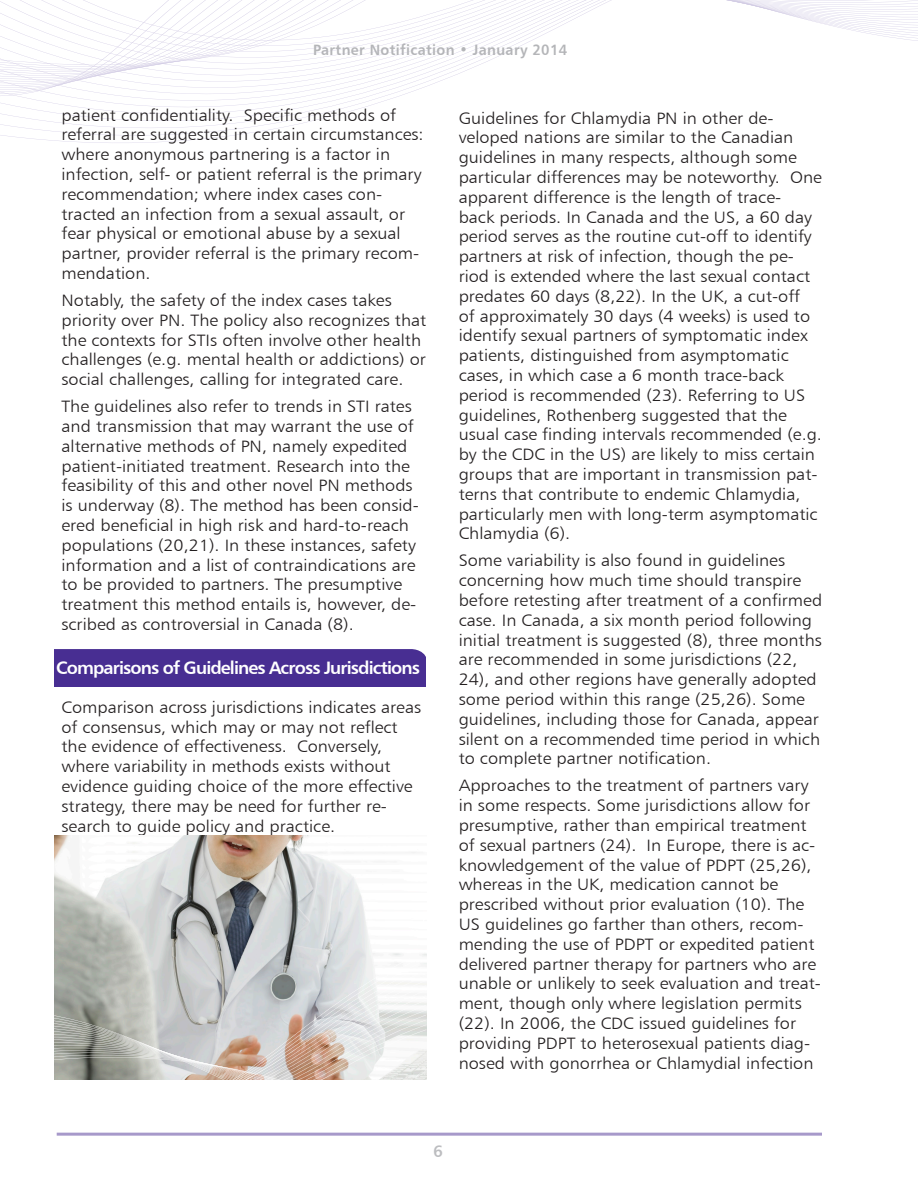
<style>
.page{position:relative;width:918px;height:1188px;background:#fff}
.page>*{position:absolute;margin:0;border:0;box-sizing:border-box;transform-origin:0 0}
.References{font:18px "Humanist 777 BT Bold B";letter-spacing:-.05em;color:#fff}
.PHOTO_CREDIT{font:16.5px/19.8px "Humanist 777 BT Light B";color:#231f20;scale:1.1 1}
.t1{font:16.5px "Humanist 777 BT Bold B";color:#bcbdc0}
.t2{font:15px "Humanist 777 BT Bold B";letter-spacing:.025em;color:#b4b5b8;scale:.95 1}
</style>
<div class="page">
<svg style="left:0;top:86px;width:427px;height:5px"></svg>
<svg style="left:0;top:82px;width:438px;height:4px"></svg>
<svg style="left:0;top:0;width:918px;height:82px"></svg>
<hr style="left:57px;top:1133px;width:765px;height:3px;background:#a799ca">
<img style="left:54px;top:836px;width:372px;height:122px">
<div style="left:54px;top:649px;width:371px;height:38px;background:#482e92"></div>
<svg style="left:54px;top:964px;width:372px;height:116px;background:#c7c5c1"></svg>
<p class="t2" style="left:313px;top:40px;width:269px">Partner Notification • January 2014</p>
<p class="PHOTO_CREDIT" style="left:62px;top:105px;width:331px">patient confidentiality. Specific methods of referral are suggested in certain circumstances: where anonymous partnering is a factor in infection, self- or patient referral is the primary recommendation; where index cases con&shy;tracted an infection from a sexual assault, or fear physical or emotional abuse by a sexual partner, provider referral is the primary recom&shy;mendation.</p>
<p class="PHOTO_CREDIT" style="left:62px;top:290px;width:333px">Notably, the safety of the index cases takes priority over PN. The policy also recognizes that the contexts for STIs often involve other health challenges (e.g. mental health or addictions) or social challenges, calling for integrated care.</p>
<p class="PHOTO_CREDIT" style="left:62px;top:396px;width:326px">The guidelines also refer to trends in STI rates and transmission that may warrant the use of alternative methods of PN, namely expedited patient-initiated treatment. Research into the feasibility of this and other novel PN methods is underway (8). The method has been consid&shy;ered beneficial in high risk and hard-to-reach populations (20,21). In these instances, safety information and a list of contraindications are to be provided to partners. The presumptive treatment this method entails is, however, de&shy;scribed as controversial in Canada (8).</p>
<p class="References" style="left:56px;top:656px;width:365px">Comparisons of Guidelines Across Jurisdictions</p>
<p class="PHOTO_CREDIT" style="left:62px;top:697px;width:329px">Comparison across jurisdictions indicates areas of consensus, which may or may not reflect the evidence of effectiveness. Conversely, where variability in methods exists without evidence guiding choice of the more effective strategy, there may be need for further re&shy;search to guide policy and practice.</p>
<p class="PHOTO_CREDIT" style="left:459px;top:108px;width:332px">Guidelines for Chlamydia PN in other de&shy;veloped nations are similar to the Canadian guidelines in many respects, although some particular differences may be noteworthy. One apparent difference is the length of trace-<br>back periods. In Canada and the US, a 60 day period serves as the routine cut-off to identify partners at risk of infection, though the pe&shy;riod is extended where the last sexual contact predates 60 days (8,22). In the UK, a cut-off<br>of approximately 30 days (4 weeks) is used to identify sexual partners of symptomatic index patients, distinguished from asymptomatic cases, in which case a 6 month trace-back period is recommended (23). Referring to US guidelines, Rothenberg suggested that the usual case finding intervals recommended (e.g. by the CDC in the US) are likely to miss certain groups that are important in transmission pat&shy;terns that contribute to endemic Chlamydia, particularly men with long-term asymptomatic Chlamydia (6).</p>
<p class="PHOTO_CREDIT" style="left:459px;top:551px;width:332px">Some variability is also found in guidelines concerning how much time should transpire before retesting after treatment of a confirmed case. In Canada, a six month period following initial treatment is suggested (8), three months are recommended in some jurisdictions (22, 24), and other regions have generally adopted some period within this range (25,26). Some guidelines, including those for Canada, appear silent on a recommended time period in which to complete partner notification.</p>
<p class="PHOTO_CREDIT" style="left:459px;top:776px;width:331px">Approaches to the treatment of partners vary in some respects. Some jurisdictions allow for presumptive, rather than empirical treatment of sexual partners (24). In Europe, there is ac&shy;knowledgement of the value of PDPT (25,26), whereas in the UK, medication cannot be prescribed without prior evaluation (10). The US guidelines go farther than others, recom&shy;mending the use of PDPT or expedited patient delivered partner therapy for partners who are unable or unlikely to seek evaluation and treat&shy;ment, though only where legislation permits (22). In 2006, the CDC issued guidelines for providing PDPT to heterosexual patients diag&shy;nosed with gonorrhea or Chlamydial infection</p>
<p class="t1" style="left:433px;top:1141px;width:11px">6</p>
</div>
